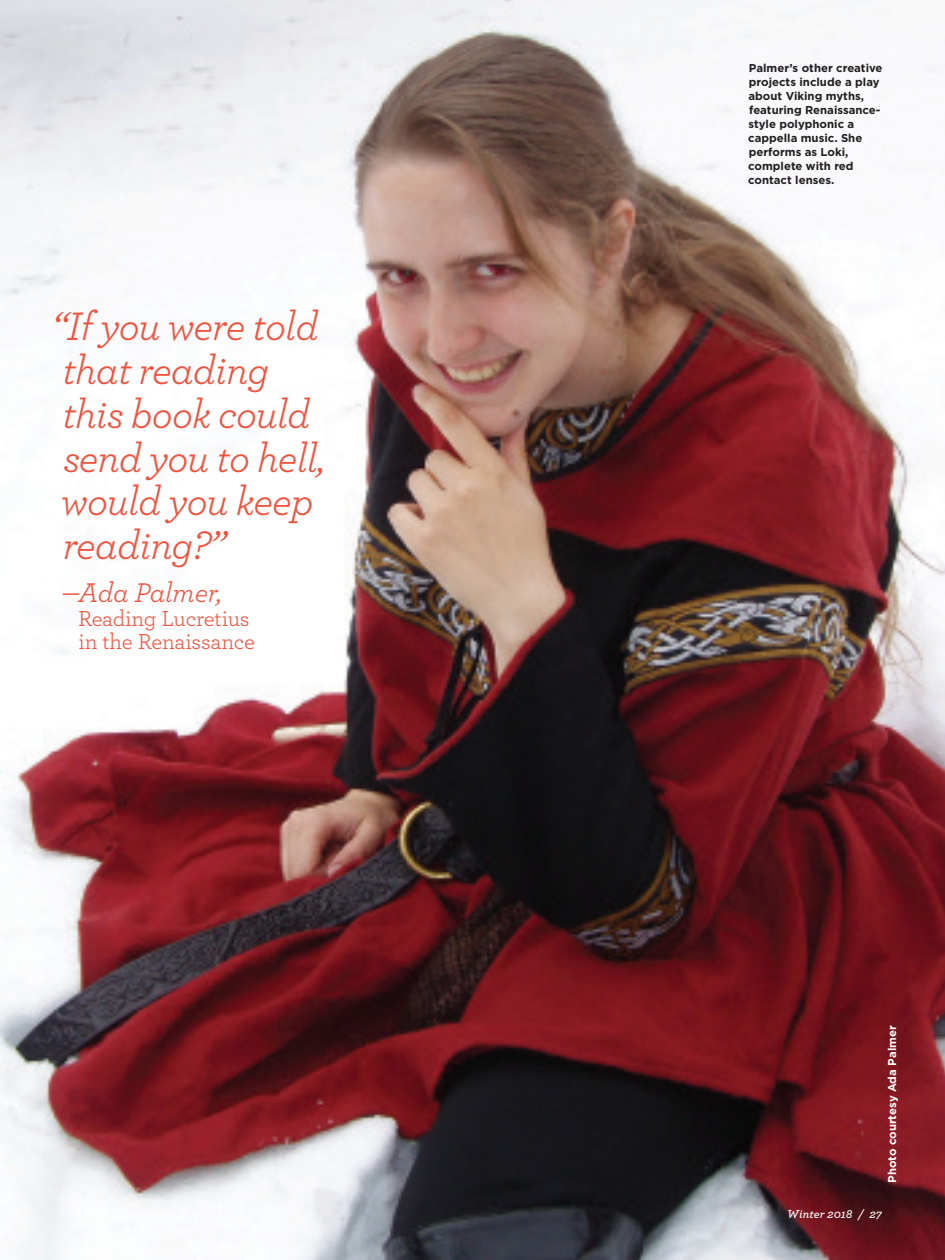
<style>
.page{position:relative;width:945px;height:1260px;background:#fff}
.page>*{position:absolute;margin:0;border:0;box-sizing:border-box;transform-origin:0 0}
.t1{font:italic 41.65px/43.8px "Archer";letter-spacing:-.02em;color:#f0523e}
.t2{font:italic 28.35px "Archer";letter-spacing:-.005em;color:#f0523e}
.t3{font:22.75px/22.8px "Archer";letter-spacing:-.01em;color:#f0523e}
.t4{font:italic 600 12.25px "Archer";color:#fff}
.t5{font:700 11.38px/14px "Gotham";color:#231f20}
.t6{font:700 11.38px "Gotham";color:#fff}
</style>
<div class="page">
<img style="left:0;top:0;width:945px;height:1260px">
<h1 class="t1" style="left:52px;top:302px;width:274px">“If you were told that reading this book could send you to hell, would you keep reading?”</h1>
<h2 class="t2" style="left:62px;top:572px;width:161px">—Ada Palmer,</h2>
<h3 class="t3" style="left:78px;top:606px;width:178px">Reading Lucretius in the Renaissance</h3>
<p class="t5" style="left:748px;top:61px;width:136px">Palmer’s other creative projects include a play about Viking myths, featuring Renaissance&shy;style polyphonic a cappella music. She performs as Loki, complete with red contact lenses.</p>
<p class="t6" style="left:884px;top:1183px;width:159px;rotate:-90deg">Photo courtesy Ada Palmer</p>
<p class="t4" style="left:787px;top:1205px;width:96px">Winter 2018 / 27</p>
</div>
